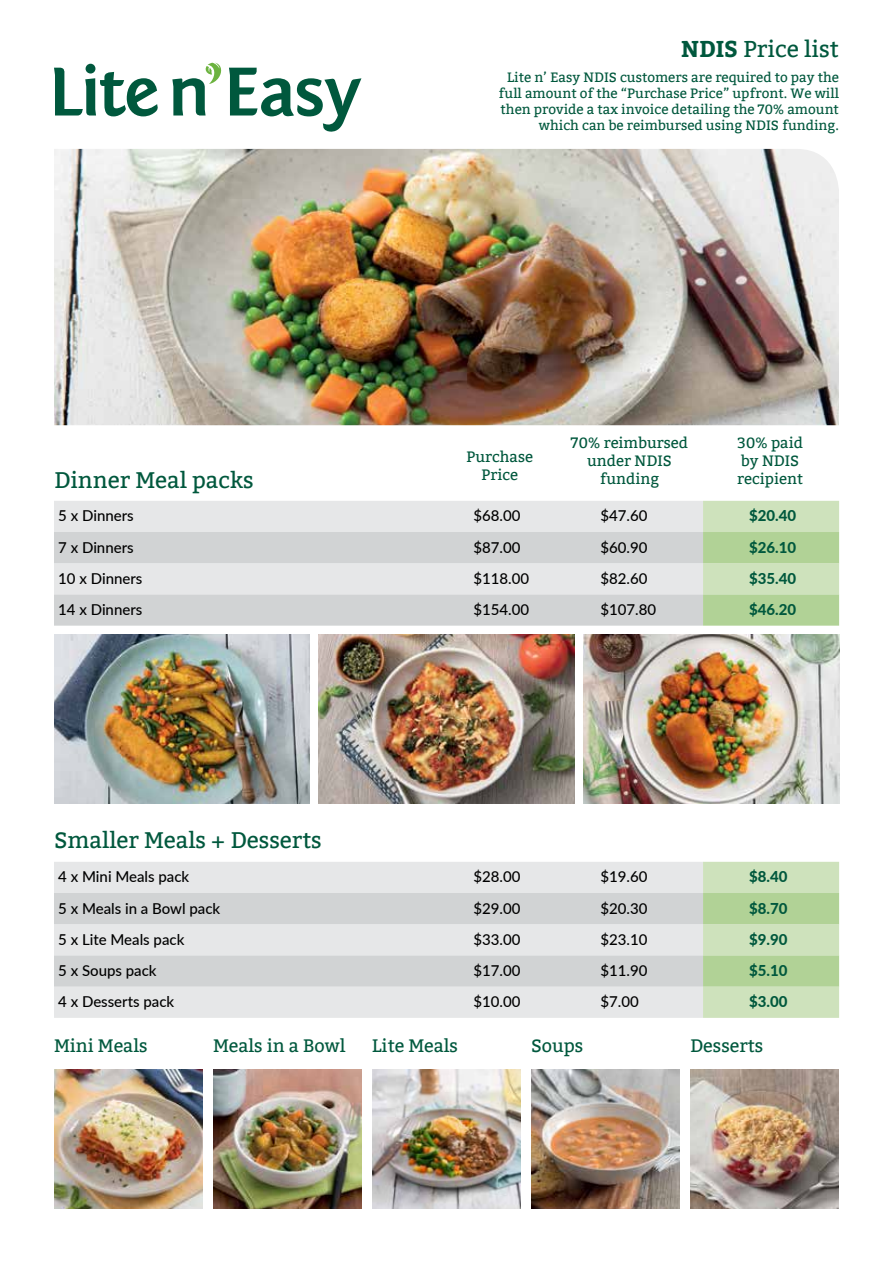
<style>
.page{position:relative;width:893px;height:1263px;background:#fff}
.page>*{position:absolute;margin:0;border:0;box-sizing:border-box;transform-origin:0 0}
.t1{font:22.8px "Bitter";color:#00583d}
.t2{font:22.5px "Bitter";color:#00583d}
.t3{font:18px "Bitter";color:#00583d}
.t4{font:500 15px "Lato";color:#000}
.t5{font:15px/18px "Bitter";color:#00583d;text-align:center}
.t6{font:800 15px "Lato";color:#00583d}
.t7{font:13.5px/16.2px "Bitter";color:#00583d;text-align:right}
.s1{font-weight:700}
</style>
<div class="page">
<div style="left:54px;top:501px;width:649px;height:31px;background:#e6e7e8"></div>
<svg style="left:54px;top:532px;width:649px;height:94px;background:#d8d9da"></svg>
<svg style="left:703px;top:501px;width:136px;height:125px;background:#bfdaa9"></svg>
<div style="left:54px;top:862px;width:649px;height:156px;background:#e6e7e8"></div>
<svg style="left:54px;top:893px;width:649px;height:94px;background:#d8d9da"></svg>
<svg style="left:703px;top:862px;width:136px;height:156px;background:#c2dbad"></svg>
<svg style="left:229px;top:68px;width:132px;height:64px"></svg>
<svg style="left:54px;top:64px;width:104px;height:52px"></svg>
<svg style="left:172px;top:63px;width:50px;height:53px"></svg>
<img style="left:54px;top:149px;width:785px;height:276px">
<img style="left:690px;top:1069px;width:149px;height:140px">
<img style="left:531px;top:1070px;width:149px;height:139px">
<img style="left:372px;top:1070px;width:149px;height:139px">
<img style="left:213px;top:1070px;width:149px;height:139px">
<img style="left:54px;top:1069px;width:149px;height:140px">
<img style="left:319px;top:634px;width:255px;height:170px">
<img style="left:54px;top:634px;width:255px;height:170px">
<img style="left:584px;top:634px;width:255px;height:170px">
<h2 class="t2" style="left:54px;top:466px;width:201px">Dinner Meal packs</h2>
<h1 class="t1" style="left:681px;top:36px;width:159px"><span class="s1">NDIS</span> Price list</h1>
<p class="t7" style="left:499px;top:69px;width:342px">Lite n’ Easy NDIS customers are required to pay the full amount of the “Purchase Price” upfront. We will then provide a tax invoice detailing the 70% amount which can be reimbursed using NDIS funding.</p>
<p class="t5" style="left:467px;top:448px;width:68px">Purchase<br>Price</p>
<p class="t5" style="left:571px;top:434px;width:119px">70% reimbursed under NDIS funding</p>
<p class="t5" style="left:737px;top:434px;width:67px;text-align:left">30% paid by NDIS recipient</p>
<p class="t4" style="left:58px;top:505px;width:77px">5 x Dinners</p>
<p class="t4" style="left:473px;top:505px;width:49px">$68.00</p>
<p class="t4" style="left:600px;top:505px;width:49px">$47.60</p>
<p class="t6" style="left:749px;top:505px;width:49px">$20.40</p>
<p class="t4" style="left:58px;top:536px;width:77px">7 x Dinners</p>
<p class="t4" style="left:473px;top:536px;width:49px">$87.00</p>
<p class="t4" style="left:600px;top:536px;width:49px">$60.90</p>
<p class="t6" style="left:749px;top:536px;width:49px">$26.10</p>
<p class="t4" style="left:58px;top:567px;width:86px">10 x Dinners</p>
<p class="t4" style="left:473px;top:567px;width:57px">$118.00</p>
<p class="t4" style="left:600px;top:567px;width:49px">$82.60</p>
<p class="t6" style="left:749px;top:567px;width:49px">$35.40</p>
<p class="t4" style="left:58px;top:599px;width:86px">14 x Dinners</p>
<p class="t4" style="left:473px;top:599px;width:57px">$154.00</p>
<p class="t4" style="left:600px;top:599px;width:57px">$107.80</p>
<p class="t6" style="left:749px;top:598px;width:49px">$46.20</p>
<h2 class="t2" style="left:54px;top:827px;width:269px">Smaller Meals + Desserts</h2>
<p class="t4" style="left:58px;top:866px;width:133px">4 x Mini Meals pack</p>
<p class="t4" style="left:473px;top:866px;width:49px">$28.00</p>
<p class="t4" style="left:600px;top:866px;width:49px">$19.60</p>
<p class="t6" style="left:749px;top:866px;width:40px">$8.40</p>
<p class="t4" style="left:58px;top:897px;width:164px">5 x Meals in a Bowl pack</p>
<p class="t4" style="left:473px;top:897px;width:49px">$29.00</p>
<p class="t4" style="left:600px;top:897px;width:49px">$20.30</p>
<p class="t6" style="left:749px;top:897px;width:40px">$8.70</p>
<p class="t4" style="left:58px;top:928px;width:128px">5 x Lite Meals pack</p>
<p class="t4" style="left:473px;top:928px;width:49px">$33.00</p>
<p class="t4" style="left:600px;top:928px;width:49px">$23.10</p>
<p class="t6" style="left:749px;top:928px;width:40px">$9.90</p>
<p class="t4" style="left:58px;top:960px;width:100px">5 x Soups pack</p>
<p class="t4" style="left:473px;top:960px;width:49px">$17.00</p>
<p class="t4" style="left:600px;top:960px;width:49px">$11.90</p>
<p class="t6" style="left:749px;top:959px;width:40px">$5.10</p>
<p class="t4" style="left:58px;top:991px;width:118px">4 x Desserts pack</p>
<p class="t4" style="left:473px;top:991px;width:49px">$10.00</p>
<p class="t4" style="left:600px;top:991px;width:40px">$7.00</p>
<p class="t6" style="left:749px;top:991px;width:40px">$3.00</p>
<p class="t3" style="left:54px;top:1035px;width:95px">Mini Meals</p>
<p class="t3" style="left:213px;top:1035px;width:134px">Meals in a Bowl</p>
<p class="t3" style="left:372px;top:1035px;width:88px">Lite Meals</p>
<p class="t3" style="left:531px;top:1035px;width:54px">Soups</p>
<p class="t3" style="left:690px;top:1035px;width:75px">Desserts</p>
</div>
